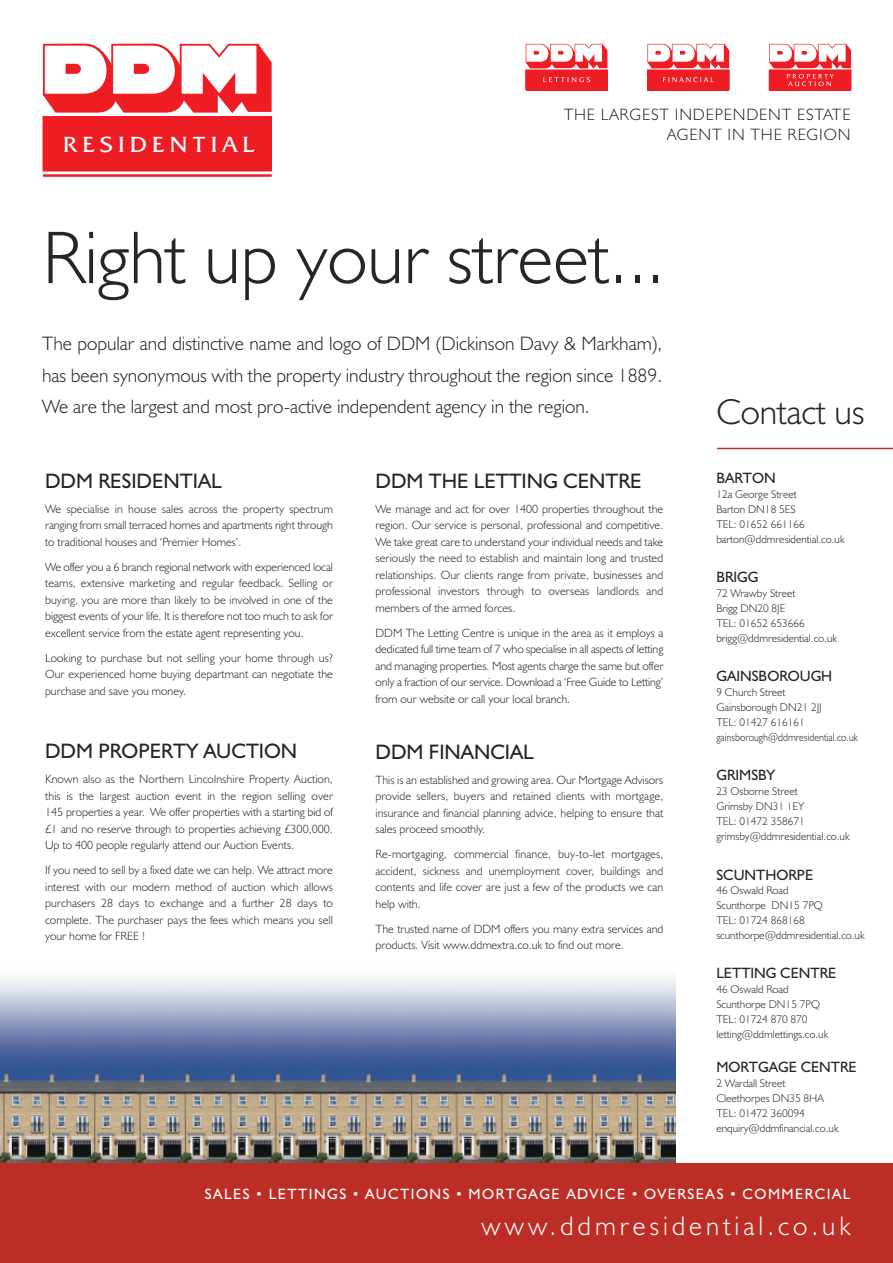
<style>
.page{position:relative;width:893px;height:1263px;background:#fff}
.page>*{position:absolute;margin:0;border:0;box-sizing:border-box;transform-origin:0 0}
.t1{font:300 75px "Humanist 521 BT";color:#272627}
.t2{font:300 36px "Humanist 521 BT";color:#272627}
.t3{font:300 27px "Humanist 521 BT";letter-spacing:.15em;color:#fff}
.t4{font:22.35px "Friz Quadrata IT Cby BT";letter-spacing:.2em;color:#fff;scale:1.08 1}
.t5{font:21px "Humanist 521 BT";color:#272627}
.t6{font:300 19.5px/31.5px "Humanist 521 BT";color:#272627;text-align:justify}
.t7{font:300 16.5px/19.8px "Humanist 521 BT";letter-spacing:.05em;color:#272627;text-align:right}
.t8{font:15px "Humanist 521 BT";color:#272627}
.t9{font:15px "Humanist 521 BT";letter-spacing:.1em;color:#fff}
.t10{font:300 12px/16.5px "Humanist 521 BT";color:#272627;text-align:justify}
.t11{font:300 11.25px/15px "Humanist 521 BT";color:#272627}
.s1{font-family:"Microsoft Sans Serif"}
</style>
<div class="page">
<img style="left:0;top:977px;width:675px;height:187px">
<div style="left:0;top:1164px;width:893px;height:99px;background:#bc2e25"></div>
<svg style="left:43px;top:44px;width:229px;height:69px"></svg>
<hr style="left:43px;top:174px;width:229px;height:3px;background:#ee1d23">
<div style="left:43px;top:117px;width:228px;height:54px;background:#ee1d23"></div>
<svg style="left:526px;top:44px;width:81px;height:25px"></svg>
<hr style="left:526px;top:91px;width:81px;height:1px;background:#ee1d23">
<div style="left:526px;top:70px;width:81px;height:19px;background:#ee1d23"></div>
<svg style="left:543px;top:77px;width:47px;height:5px"></svg>
<hr style="left:769px;top:91px;width:82px;height:1px;background:#ee1d23">
<div style="left:769px;top:70px;width:82px;height:19px;background:#ee1d23"></div>
<svg style="left:769px;top:44px;width:82px;height:42px"></svg>
<svg style="left:647px;top:44px;width:82px;height:25px"></svg>
<hr style="left:647px;top:91px;width:82px;height:1px;background:#ee1d23">
<div style="left:647px;top:70px;width:82px;height:19px;background:#ee1d23"></div>
<svg style="left:663px;top:77px;width:51px;height:5px"></svg>
<hr style="left:717px;top:448px;width:176px;height:1px;background:#bc2e25">
<h3 class="t4" style="left:63px;top:137px;width:179px">RESIDENTIAL</h3>
<h3 class="t7" style="left:564px;top:106px;width:288px">THE LARGEST INDEPENDENT ESTATE<br>AGENT IN THE REGION</h3>
<h1 class="t1" style="left:43px;top:232px;width:624px">Right up your street...</h1>
<h3 class="t6" style="left:42px;top:330px;width:622px">The popular and distinctive name and logo of DDM (Dickinson Davy &amp; Markham), has been synonymous with the property industry throughout the region since 1889.<br>We are the largest and most pro-active independent agency in the region.</h3>
<h3 class="t5" style="left:45px;top:474px;width:178px">DDM RESIDENTIAL</h3>
<p class="t10" style="left:45px;top:502px;width:289px">We specialise in house sales across the property spectrum ranging from small terraced homes and apartments right through to traditional houses and ‘Premier Homes’.</p>
<p class="t10" style="left:45px;top:560px;width:289px">We offer you a 6 branch regional network with experienced local teams, extensive marketing and regular feedback. Selling or buying, you are more than likely to be involved in one of the biggest events of your life. It is therefore not too much to ask for excellent service from the estate agent representing you.</p>
<p class="t10" style="left:45px;top:651px;width:289px">Looking to purchase but not selling your home through us?<br>Our experienced home buying departmant can negotiate the purchase and save you money.</p>
<h3 class="t5" style="left:45px;top:744px;width:254px">DDM PROPERTY AUCTION</h3>
<p class="t10" style="left:45px;top:772px;width:289px">Known also as the Northern Lincolnshire Property Auction, this is the largest auction event in the region selling over 145 properties a year. We offer properties with a starting bid of £1 and no reserve through to properties achieving £300,000.<br>Up to 400 people regularly attend our Auction Events.</p>
<p class="t10" style="left:45px;top:863px;width:289px">If you need to sell by a fixed date we can help. We attract more interest with our modern method of auction which allows purchasers 28 days to exchange and a further 28 days to complete. The purchaser pays the fees which means you sell your home for FREE !</p>
<h3 class="t5" style="left:375px;top:474px;width:268px">DDM THE LETTING CENTRE</h3>
<p class="t10" style="left:375px;top:502px;width:289px">We manage and act for over 1400 properties throughout the region. Our service is personal, professional and competitive.<br>We take great care to understand your individual needs and take seriously the need to establish and maintain long and trusted relationships. Our clients range from private, businesses and professional investors through to overseas landlords and members of the armed forces.</p>
<p class="t10" style="left:375px;top:626px;width:289px">DDM The Letting Centre is unique in the area as it employs a dedicated full time team of 7 who specialise in all aspects of letting and managing properties. Most agents charge the same but offer only a fraction of our service. Download a ‘Free Guide to Letting’ from our website or call your local branch.</p>
<h3 class="t5" style="left:375px;top:744px;width:160px">DDM FINANCIAL</h3>
<p class="t10" style="left:375px;top:773px;width:289px">This is an established and growing area. Our Mortgage Advisors provide sellers, buyers and retained clients with mortgage, insurance and financial planning advice, helping to ensure that sales proceed smoothly.</p>
<p class="t10" style="left:375px;top:847px;width:289px">Re-mortgaging, commercial finance, buy-to-let mortgages, accident, sickness and unemployment cover, buildings and contents and life cover are just a few of the products we can help with.</p>
<p class="t10" style="left:375px;top:922px;width:289px">The trusted name of DDM offers you many extra services and products. Visit www.ddmextra.co.uk to find out more.</p>
<h2 class="t2" style="left:716px;top:400px;width:150px">Contact us</h2>
<p class="t8" style="left:716px;top:473px;width:61px">BARTON</p>
<p class="t11" style="left:716px;top:488px;width:130px">12a George Street<br>Barton DN18 5ES<br>TEL: 01652 661166 barton@ddmresidential.co.uk</p>
<p class="t8" style="left:716px;top:572px;width:44px">BRIGG</p>
<p class="t11" style="left:716px;top:587px;width:122px">72 Wrawby Street<br>Brigg DN20 8JE<br>TEL: 01652 653666 brigg@ddmresidential.co.uk</p>
<p class="t8" style="left:716px;top:671px;width:117px">GAINSBOROUGH</p>
<p class="t11" style="left:716px;top:686px;width:143px">9 Church Street<br>Gainsborough DN21 2JJ<br>TEL: 01427 616161 gainsborough@ddmresidential.co.uk</p>
<p class="t8" style="left:716px;top:770px;width:60px">GRIMSBY</p>
<p class="t11" style="left:716px;top:785px;width:135px">23 Osborne Street<br>Grimsby DN31 1EY<br>TEL: 01472 358671 grimsby@ddmresidential.co.uk</p>
<p class="t8" style="left:716px;top:870px;width:98px">SCUNTHORPE</p>
<p class="t11" style="left:716px;top:884px;width:150px">46 Oswald Road<br>Scunthorpe DN15 7PQ<br>TEL: 01724 868168 scunthorpe@ddmresidential.co.uk</p>
<p class="t8" style="left:716px;top:968px;width:121px">LETTING CENTRE</p>
<p class="t11" style="left:716px;top:983px;width:113px">46 Oswald Road<br>Scunthorpe DN15 7PQ<br>TEL: 01724 870 870 letting@ddmlettings.co.uk</p>
<p class="t8" style="left:716px;top:1062px;width:142px">MORTGAGE CENTRE</p>
<p class="t11" style="left:716px;top:1077px;width:124px">2 Wardall Street<br>Cleethorpes DN35 8HA<br>TEL: 01472 360094 enquiry@ddmfinancial.co.uk</p>
<p class="t9" style="left:205px;top:1189px;width:647px">SALES <span class="s1">•</span> LETTINGS <span class="s1">•</span> AUCTIONS <span class="s1">•</span> MORTGAGE ADVICE <span class="s1">•</span> OVERSEAS <span class="s1">•</span> COMMERCIAL</p>
<h3 class="t3" style="left:481px;top:1217px;width:370px">www.ddmresidential.co.uk</h3>
</div>
